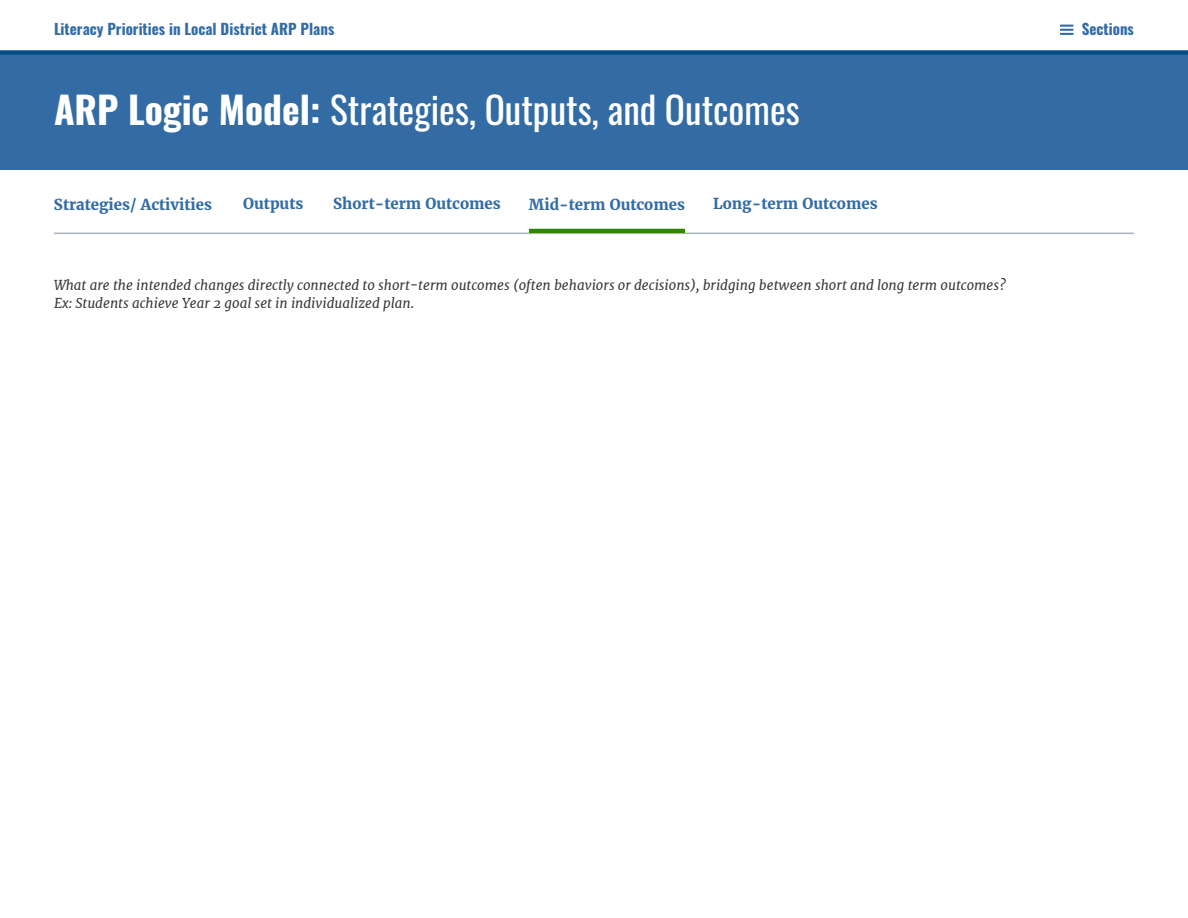
<style>
.page{position:relative;width:1188px;height:918px;background:#fff}
.page>*{position:absolute;margin:0;border:0;box-sizing:border-box;transform-origin:0 0}
.H1-_tagged_as_H2{font:37.5px "Oswald";color:#fff}
.tabs-h1{font:700 15px "Merriweather";color:#336ca5}
.t1{font:700 15px "Oswald";color:#336ca5}
.t2{font:italic 13.5px/18px "Merriweather";color:#373637}
.s1{font-weight:700}
</style>
<div class="page">
<div style="left:0;top:53px;width:1188px;height:117px;background:#336ca5"></div>
<hr style="left:54px;top:233px;width:1080px;height:1px;background:#acb3bd">
<hr style="left:529px;top:229px;width:156px;height:4px;background:#2d8700">
<div style="left:0;top:50px;width:1188px;height:5px;background:#005086"></div>
<svg style="left:1060px;top:25px;width:14px;height:10px"></svg>
<p class="t1" style="left:54px;top:21px;width:282px">Literacy Priorities in Local District ARP Plans</p>
<p class="t1" style="left:1082px;top:21px;width:54px">Sections</p>
<h2 class="H1-_tagged_as_H2" style="left:54px;top:77px;width:747px"><span class="s1">ARP Logic Model:</span> Strategies, Outputs, and Outcomes</h2>
<p class="tabs-h1" style="left:54px;top:194px;width:160px">Strategies/ Activities</p>
<p class="tabs-h1" style="left:243px;top:194px;width:62px">Outputs</p>
<p class="tabs-h1" style="left:333px;top:194px;width:169px">Short-term Outcomes</p>
<p class="tabs-h1" style="left:713px;top:194px;width:166px">Long-term Outcomes</p>
<h1 class="tabs-h1" style="left:529px;top:194px;width:158px">Mid-term Outcomes</h1>
<p class="t2" style="left:54px;top:276px;width:953px">What are the intended changes directly connected to short-term outcomes (often behaviors or decisions), bridging between short and long term outcomes?<br>Ex: Students achieve Year 2 goal set in individualized plan.</p>
</div>
